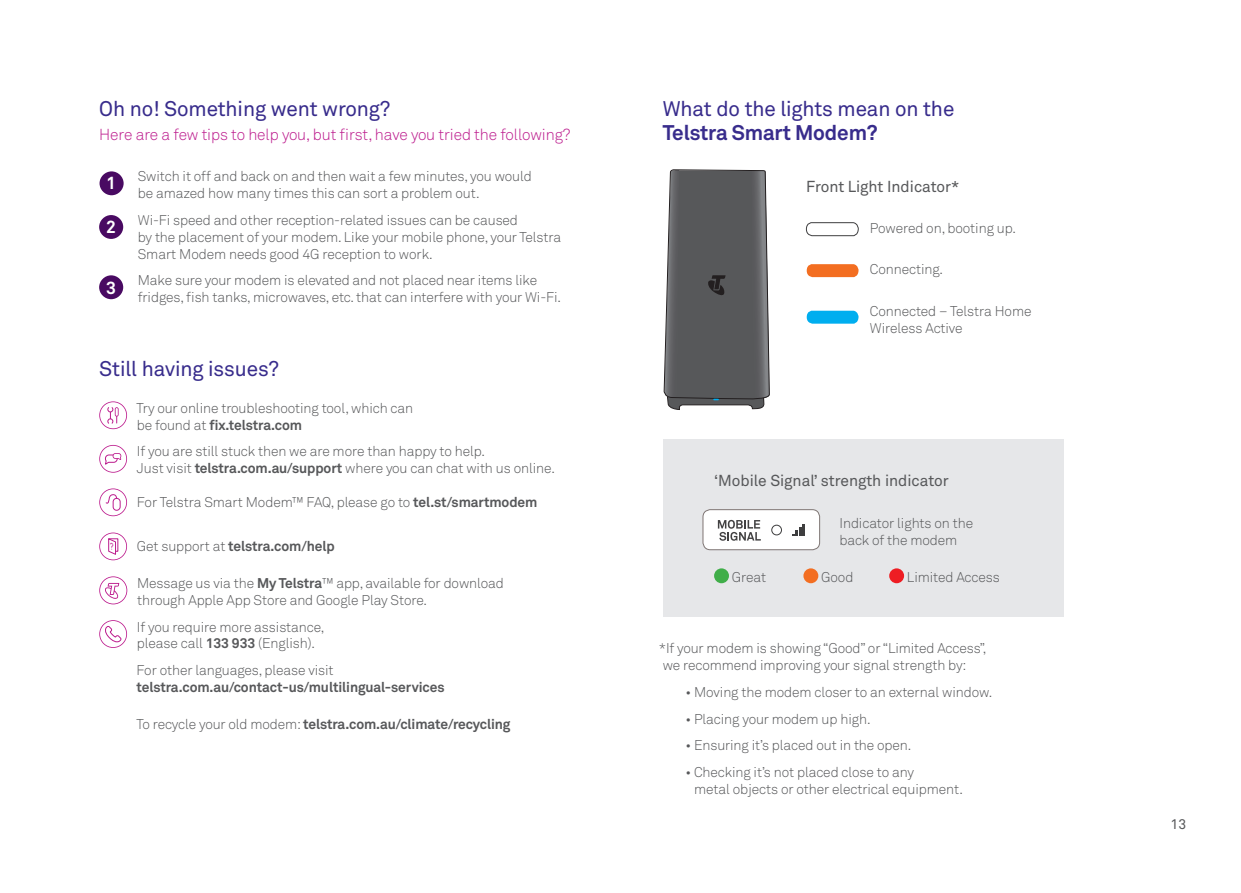
<style>
.page{position:relative;width:1241px;height:893px;background:#fff}
.page>*{position:absolute;margin:0;border:0;box-sizing:border-box;transform-origin:0 0}
.t1{font:21px/24.5px "Telstra Akkurat";letter-spacing:-.005em;color:#382c8c}
.t2{font:700 17.68px "Telstra Akkurat";color:#fff}
.t3{font:300 15.75px "Telstra Akkurat";letter-spacing:-.005em;color:#bc1b8d}
.t4{font:15.75px "Telstra Akkurat";color:#57585a}
.t5{font:300 14px/16.8px "Telstra Akkurat";letter-spacing:-.005em;color:#57585a}
.t6{font:700 14px/16.8px "Telstra Akkurat";letter-spacing:-.005em;color:#57585a}
.t7{font:14px "Telstra Akkurat";color:#57585a}
.s1{font-weight:700}
.s2{font-weight:300}
</style>
<div class="page">
<svg style="left:99px;top:401px;width:28px;height:28px"></svg>
<svg style="left:99px;top:445px;width:28px;height:28px"></svg>
<svg style="left:99px;top:488px;width:28px;height:28px"></svg>
<svg style="left:99px;top:576px;width:28px;height:28px"></svg>
<svg style="left:99px;top:620px;width:28px;height:28px"></svg>
<div style="left:99px;top:215px;width:24px;height:24px;background:#490a62;border-radius:50%"></div>
<div style="left:99px;top:275px;width:24px;height:24px;background:#490a62;border-radius:50%"></div>
<div style="left:99px;top:171px;width:25px;height:24px;background:#490a62;border-radius:50%"></div>
<svg style="left:663px;top:169px;width:107px;height:241px;background:#656668"></svg>
<svg style="left:805px;top:222px;width:53px;height:14px"></svg>
<svg style="left:806px;top:264px;width:52px;height:13px"></svg>
<svg style="left:806px;top:311px;width:52px;height:13px"></svg>
<div style="left:663px;top:439px;width:399px;height:177px;background:#e6e7e9"></div>
<div style="left:714px;top:568px;width:14px;height:15px;background:#40ae49;border-radius:50%"></div>
<div style="left:803px;top:568px;width:15px;height:15px;background:#f36e21;border-radius:50%"></div>
<div style="left:889px;top:568px;width:14px;height:15px;background:#ee1d23;border-radius:50%"></div>
<div style="left:703px;top:510px;width:116px;height:40px;background:#fff;border-radius:7px"></div>
<div style="left:702px;top:509px;width:117px;height:41px;border:1px solid #7f7674;border-radius:7px"></div>
<svg style="left:717px;top:520px;width:43px;height:21px"></svg>
<div style="left:771px;top:525px;width:10px;height:10px;border:1px solid #3e3e3f;border-radius:50%"></div>
<svg style="left:792px;top:524px;width:12px;height:12px"></svg>
<svg style="left:99px;top:533px;width:28px;height:27px"></svg>
<h3 class="t1" style="left:99px;top:96px;width:292px">Oh no! Something went wrong?</h3>
<p class="t3" style="left:99px;top:125px;width:472px">Here are a few tips to help you, but first, have you tried the following?</p>
<p class="t5" style="left:138px;top:168px;width:395px">Switch it off and back on and then wait a few minutes, you would be amazed how many times this can sort a problem out.</p>
<p class="t5" style="left:138px;top:212px;width:425px">Wi-Fi speed and other reception-related issues can be caused<br>by the placement of your modem. Like your mobile phone, your Telstra<br>Smart Modem needs good 4G reception to work.</p>
<p class="t5" style="left:138px;top:272px;width:425px">Make sure your modem is elevated and not placed near items like fridges, fish tanks, microwaves, etc. that can interfere with your Wi-Fi.</p>
<p class="t2" style="left:106px;top:172px;width:11px">1</p>
<p class="t2" style="left:106px;top:216px;width:11px">2</p>
<p class="t2" style="left:106px;top:277px;width:11px">3</p>
<h3 class="t1" style="left:99px;top:357px;width:181px">Still having issues?</h3>
<p class="t5" style="left:136px;top:400px;width:278px">Try our online troubleshooting tool, which can be found at <span class="s1">fix.telstra.com</span></p>
<p class="t5" style="left:137px;top:443px;width:419px">If you are still stuck then we are more than happy to help.<br>Just visit <span class="s1">telstra.com.au/support</span> where you can chat with us online.</p>
<p class="t5" style="left:137px;top:494px;width:402px">For Telstra Smart Modem™ FAQ, please go to <span class="s1">tel.st/smartmodem</span></p>
<p class="t6" style="left:137px;top:538px;width:199px"><span class="s2">Get support at</span> telstra.com/help</p>
<p class="t5" style="left:137px;top:575px;width:368px">Message us via the <span class="s1">My Telstra</span>™ app, available for download through Apple App Store and Google Play Store.</p>
<p class="t5" style="left:137px;top:618px;width:189px">If you require more assistance, please call <span class="s1">133 933</span> (English).</p>
<p class="t6" style="left:136px;top:662px;width:309px"><span class="s2">For other languages, please visit </span>telstra.com.au/contact-us/multilingual-services</p>
<p class="t6" style="left:136px;top:715px;width:375px"><span class="s2">To recycle your old modem:</span> telstra.com.au/climate/recycling</p>
<h3 class="t1" style="left:662px;top:96px;width:293px">What do the lights mean on the<br><span class="s1">Telstra Smart Modem?</span></h3>
<h4 class="t4" style="left:806px;top:178px;width:155px">Front Light Indicator*</h4>
<p class="t5" style="left:869px;top:219px;width:148px">Powered on, booting up.</p>
<p class="t5" style="left:869px;top:261px;width:75px">Connecting.</p>
<p class="t5" style="left:869px;top:302px;width:163px">Connected – Telstra Home<br>Wireless Active</p>
<h4 class="t4" style="left:714px;top:472px;width:236px">‘Mobile Signal’ strength indicator</h4>
<p class="t5" style="left:839px;top:515px;width:135px">Indicator lights on the back of the modem</p>
<p class="t5" style="left:731px;top:568px;width:36px">Great</p>
<p class="t5" style="left:821px;top:568px;width:34px">Good</p>
<p class="t5" style="left:906px;top:568px;width:94px">Limited Access</p>
<h4 class="t5" style="left:658px;top:640px;width:329px">*If your modem is showing “Good” or “Limited Access”, we recommend improving your signal strength by:</h4>
<h4 class="t5" style="left:685px;top:683px;width:308px">• Moving the modem closer to an external window.</h4>
<h4 class="t5" style="left:685px;top:710px;width:187px">• Placing your modem up high.</h4>
<h4 class="t5" style="left:685px;top:737px;width:227px">• Ensuring it’s placed out in the open.</h4>
<h4 class="t5" style="left:694px;top:764px;width:270px;text-indent:-9px">• Checking it’s not placed close to any<br>metal objects or other electrical equipment.</h4>
<p class="t7" style="left:1170px;top:815px;width:17px">13</p>
</div>
